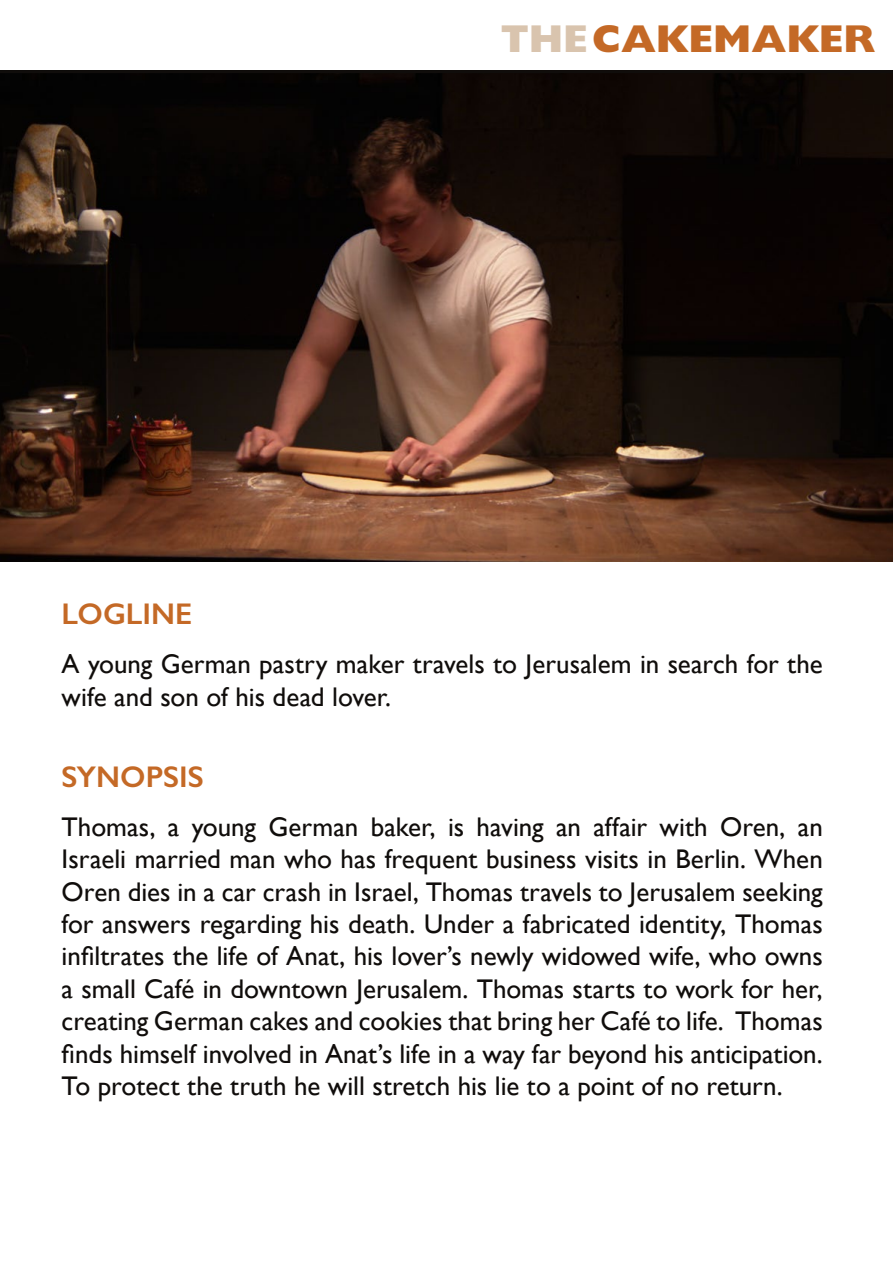
<style>
.page{position:relative;width:893px;height:1263px;background:#fff}
.page>*{position:absolute;margin:0;border:0;box-sizing:border-box;transform-origin:0 0}
.t1{font:800 39px "Gill Sans";color:#c46926}
.t2{font:600 30px "Gill Sans";color:#c46926}
.t3{font:27px/32.4px "Gill Sans";color:#100d0b}
.s1{color:#d9c4ae}
</style>
<div class="page">
<img style="left:0;top:73px;width:893px;height:488px">
<hr style="left:0;top:70px;width:893px;height:3px;background:#100d0b">
<h1 class="t1" style="left:501px;top:16px;width:376px"><span class="s1">THE</span>CAKEMAKER</h1>
<p class="t2" style="left:62px;top:596px;width:132px">LOGLINE</p>
<p class="t3" style="left:62px;top:648px;width:763px">A young German pastry maker travels to Jerusalem in search for the wife and son of his dead lover.</p>
<p class="t2" style="left:62px;top:759px;width:144px">SYNOPSIS</p>
<p class="t3" style="left:62px;top:810px;width:763px;text-align:justify">Thomas, a young German baker, is having an affair with Oren, an Israeli married man who has frequent business visits in Berlin. When Oren dies in a car crash in Israel, Thomas travels to Jerusalem seeking for answers regarding his death. Under a fabricated identity, Thomas infiltrates the life of Anat, his lover’s newly widowed wife, who owns a small Café in downtown Jerusalem. Thomas starts to work for her, creating German cakes and cookies that bring her Café to life. Thomas finds himself involved in Anat’s life in a way far beyond his anticipation.<br>To protect the truth he will stretch his lie to a point of no return.</p>
</div>
